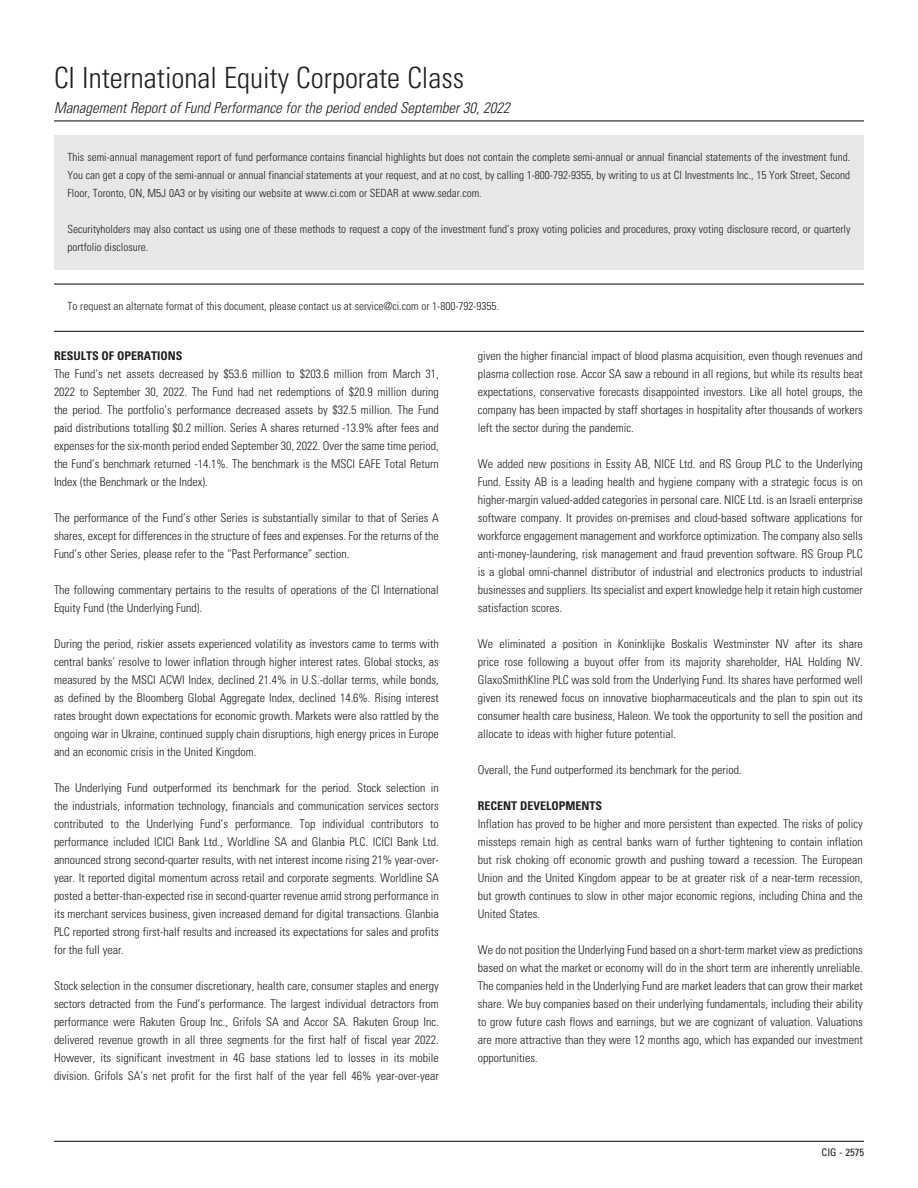
<style>
.page{position:relative;width:918px;height:1188px;background:#fff}
.page>*{position:absolute;margin:0;border:0;box-sizing:border-box;transform-origin:0 0}
.t1{font:300 condensed 29.25px "Univers";color:#231f20}
.t2{font:italic 300 condensed 15px "Univers";color:#231f20}
.t3{font:300 condensed 12px/18px "Univers";color:#231f20;text-align:justify}
.t4{font:700 condensed 12px "Univers";color:#231f20}
.t5{font:300 condensed 11.25px/18px "Univers";color:#231f20;text-align:justify}
.t6{font:condensed 10.5px "Univers";color:#231f20}
</style>
<div class="page">
<hr style="left:54px;top:120px;width:810px;height:2px;background:#231f20">
<hr style="left:54px;top:1141px;width:810px;height:1px;background:#231f20">
<div style="left:54px;top:135px;width:810px;height:135px;background:#e6e7e9"></div>
<hr style="left:54px;top:331px;width:810px;height:1px;background:#231f20">
<hr style="left:54px;top:284px;width:810px;height:1px;background:#231f20">
<h1 class="t1" style="left:54px;top:60px;width:412px">CI International Equity Corporate Class</h1>
<p class="t2" style="left:54px;top:99px;width:457px">Management Report of Fund Performance for the period ended September 30, 2022</p>
<p class="t5" style="left:68px;top:148px;width:784px">This semi-annual management report of fund performance contains financial highlights but does not contain the complete semi-annual or annual financial statements of the investment fund.<br>You can get a copy of the semi-annual or annual financial statements at your request, and at no cost, by calling 1-800-792-9355, by writing to us at CI Investments Inc., 15 York Street, Second Floor, Toronto, ON, M5J 0A3 or by visiting our website at www.ci.com or SEDAR at www.sedar.com.</p>
<p class="t5" style="left:68px;top:220px;width:784px">Securityholders may also contact us using one of these methods to request a copy of the investment fund’s proxy voting policies and procedures, proxy voting disclosure record, or quarterly portfolio disclosure.</p>
<p class="t5" style="left:68px;top:297px;width:433px">To request an alternate format of this document, please contact us at service@ci.com or 1-800-792-9355.</p>
<p class="t4" style="left:54px;top:348px;width:130px">RESULTS OF OPERATIONS</p>
<p class="t3" style="left:54px;top:365px;width:386px">The Fund’s net assets decreased by $53.6 million to $203.6 million from March 31, 2022 to September 30, 2022. The Fund had net redemptions of $20.9 million during the period. The portfolio’s performance decreased assets by $32.5 million. The Fund paid distributions totalling $0.2 million. Series A shares returned -13.9% after fees and expenses for the six-month period ended September 30, 2022. Over the same time period, the Fund’s benchmark returned -14.1%. The benchmark is the MSCI EAFE Total Return Index (the Benchmark or the Index).</p>
<p class="t3" style="left:54px;top:509px;width:386px">The performance of the Fund’s other Series is substantially similar to that of Series A shares, except for differences in the structure of fees and expenses. For the returns of the Fund’s other Series, please refer to the “Past Performance” section.</p>
<p class="t3" style="left:54px;top:581px;width:386px">The following commentary pertains to the results of operations of the CI International<br>Equity Fund (the Underlying Fund).</p>
<p class="t3" style="left:54px;top:635px;width:386px">During the period, riskier assets experienced volatility as investors came to terms with central banks’ resolve to lower inflation through higher interest rates. Global stocks, as measured by the MSCI ACWI Index, declined 21.4% in U.S.-dollar terms, while bonds, as defined by the Bloomberg Global Aggregate Index, declined 14.6%. Rising interest rates brought down expectations for economic growth. Markets were also rattled by the ongoing war in Ukraine, continued supply chain disruptions, high energy prices in Europe and an economic crisis in the United Kingdom.</p>
<p class="t3" style="left:54px;top:779px;width:386px">The Underlying Fund outperformed its benchmark for the period. Stock selection in the industrials, information technology, financials and communication services sectors contributed to the Underlying Fund’s performance. Top individual contributors to performance included ICICI Bank Ltd., Worldline SA and Glanbia PLC. ICICI Bank Ltd. announced strong second-quarter results, with net interest income rising 21% year-over&shy;year. It reported digital momentum across retail and corporate segments. Worldline SA posted a better-than-expected rise in second-quarter revenue amid strong performance in its merchant services business, given increased demand for digital transactions. Glanbia PLC reported strong first-half results and increased its expectations for sales and profits for the full year.</p>
<p class="t3" style="left:54px;top:977px;width:386px">Stock selection in the consumer discretionary, health care, consumer staples and energy sectors detracted from the Fund’s performance. The largest individual detractors from performance were Rakuten Group Inc., Grifols SA and Accor SA. Rakuten Group Inc. delivered revenue growth in all three segments for the first half of fiscal year 2022.<br>However, its significant investment in 4G base stations led to losses in its mobile division. Grifols SA’s net profit for the first half of the year fell 46% year-over-year</p>
<p class="t3" style="left:478px;top:347px;width:386px">given the higher financial impact of blood plasma acquisition, even though revenues and plasma collection rose. Accor SA saw a rebound in all regions, but while its results beat expectations, conservative forecasts disappointed investors. Like all hotel groups, the company has been impacted by staff shortages in hospitality after thousands of workers left the sector during the pandemic.</p>
<p class="t3" style="left:478px;top:455px;width:386px">We added new positions in Essity AB, NICE Ltd. and RS Group PLC to the Underlying Fund. Essity AB is a leading health and hygiene company with a strategic focus is on higher-margin valued-added categories in personal care. NICE Ltd. is an Israeli enterprise software company. It provides on-premises and cloud-based software applications for workforce engagement management and workforce optimization. The company also sells anti-money-laundering, risk management and fraud prevention software. RS Group PLC is a global omni-channel distributor of industrial and electronics products to industrial businesses and suppliers. Its specialist and expert knowledge help it retain high customer satisfaction scores.</p>
<p class="t3" style="left:478px;top:635px;width:386px">We eliminated a position in Koninklijke Boskalis Westminster NV after its share price rose following a buyout offer from its majority shareholder, HAL Holding NV.<br>GlaxoSmithKline PLC was sold from the Underlying Fund. Its shares have performed well given its renewed focus on innovative biopharmaceuticals and the plan to spin out its consumer health care business, Haleon. We took the opportunity to sell the position and allocate to ideas with higher future potential.</p>
<p class="t3" style="left:478px;top:761px;width:265px">Overall, the Fund outperformed its benchmark for the period.</p>
<p class="t4" style="left:478px;top:798px;width:126px">RECENT DEVELOPMENTS</p>
<p class="t3" style="left:478px;top:815px;width:386px">Inflation has proved to be higher and more persistent than expected. The risks of policy missteps remain high as central banks warn of further tightening to contain inflation but risk choking off economic growth and pushing toward a recession. The European Union and the United Kingdom appear to be at greater risk of a near-term recession, but growth continues to slow in other major economic regions, including China and the United States.</p>
<p class="t3" style="left:478px;top:941px;width:386px">We do not position the Underlying Fund based on a short-term market view as predictions based on what the market or economy will do in the short term are inherently unreliable.<br>The companies held in the Underlying Fund are market leaders that can grow their market share. We buy companies based on their underlying fundamentals, including their ability to grow future cash flows and earnings, but we are cognizant of valuation. Valuations are more attractive than they were 12 months ago, which has expanded our investment opportunities.</p>
<p class="t6" style="left:822px;top:1145px;width:44px">CIG - 2575</p>
</div>
